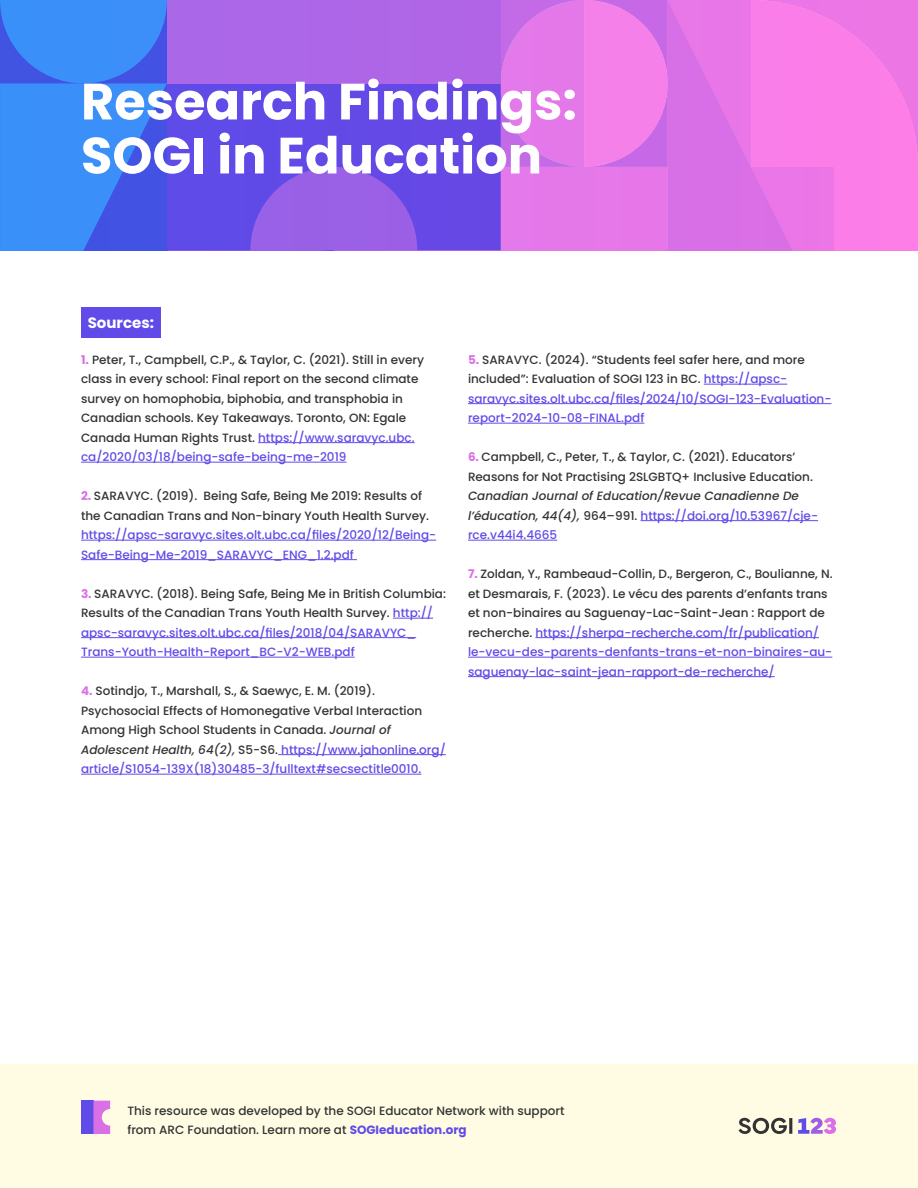
<style>
.page{position:relative;width:918px;height:1188px;background:#fff}
.page>*{position:absolute;margin:0;border:0;box-sizing:border-box;transform-origin:0 0}
.t1{font:700 51px/54px "Poppins";color:#fff}
.t2{font:700 15px "Poppins";color:#fff}
.t3{font:500 12px/19.5px "Poppins";color:#333}
.t4{font:500 12px/19.5px "Poppins";color:#604be8}
.t5{font:italic 500 12px/19.5px "Poppins";color:#333}
.s1{font-weight:700;color:#da6fe6}
.s2{color:#604be8}
.s3{color:#333}
.s4{font-style:italic}
.s5{font-style:normal}
.s6{font-style:normal;color:#604be8}
.s7{font-weight:700;color:#604be8}
</style>
<div class="page">
<svg style="left:0;top:0;width:918px;height:250px;background:#a46de9"></svg>
<div style="left:0;top:1064px;width:918px;height:124px;background:#fffce3"></div>
<div style="left:81px;top:1101px;width:12px;height:33px;background:#604be8"></div>
<svg style="left:739px;top:1118px;width:53px;height:16px"></svg>
<svg style="left:798px;top:1118px;width:38px;height:16px"></svg>
<svg style="left:93px;top:1101px;width:17px;height:33px"></svg>
<div style="left:81px;top:307px;width:80px;height:31px;background:#604be8"></div>
<hr style="left:258px;top:442px;width:157px;height:1px;background:#604be8">
<hr style="left:81px;top:462px;width:265px;height:1px;background:#604be8">
<hr style="left:81px;top:540px;width:355px;height:1px;background:#604be8">
<hr style="left:81px;top:559px;width:273px;height:1px;background:#604be8">
<hr style="left:393px;top:618px;width:40px;height:1px;background:#604be8">
<hr style="left:81px;top:637px;width:335px;height:1px;background:#604be8">
<hr style="left:81px;top:657px;width:274px;height:1px;background:#604be8">
<hr style="left:281px;top:754px;width:165px;height:1px;background:#604be8">
<hr style="left:81px;top:774px;width:340px;height:1px;background:#604be8">
<hr style="left:704px;top:384px;width:83px;height:1px;background:#604be8">
<hr style="left:468px;top:403px;width:363px;height:1px;background:#604be8">
<hr style="left:468px;top:423px;width:176px;height:1px;background:#604be8">
<hr style="left:641px;top:520px;width:177px;height:1px;background:#604be8">
<hr style="left:468px;top:540px;width:89px;height:1px;background:#604be8">
<hr style="left:535px;top:637px;width:284px;height:1px;background:#604be8">
<hr style="left:468px;top:657px;width:364px;height:1px;background:#604be8">
<hr style="left:468px;top:676px;width:307px;height:1px;background:#604be8">
<h1 class="t1" style="left:81px;top:75px;width:497px">Research Findings:<br>SOGI in Education</h1>
<p class="t2" style="left:88px;top:314px;width:68px">Sources:</p>
<p class="t3" style="left:81px;top:350px;width:345px"><span class="s1">1.</span> Peter, T., Campbell, C.P., &amp; Taylor, C. (2021). Still in every class in every school: Final report on the second climate survey on homophobia, biphobia, and transphobia in Canadian schools. Key Takeaways. Toronto, ON: Egale Canada Human Rights Trust. <span class="s2">https://www.saravyc.ubc. ca/2020/03/18/being-safe-being-me-2019</span></p>
<p class="t3" style="left:81px;top:486px;width:349px"><span class="s1">2.</span> SARAVYC. (2019). Being Safe, Being Me 2019: Results of the Canadian Trans and Non-binary Youth Health Survey.</p>
<p class="t4" style="left:81px;top:525px;width:357px">https://apsc-saravyc.sites.olt.ubc.ca/files/2020/12/Being-<br>Safe-Being-Me-2019_SARAVYC_ENG_1.2.pdf</p>
<p class="t4" style="left:81px;top:584px;width:367px"><span class="s1">3.</span> <span class="s3">SARAVYC. (2018). Being Safe, Being Me in British Columbia:<br>Results of the Canadian Trans Youth Health Survey.</span> http:// apsc-saravyc.sites.olt.ubc.ca/files/2018/04/SARAVYC_ Trans-Youth-Health-Report_BC-V2-WEB.pdf</p>
<p class="t3" style="left:81px;top:681px;width:366px"><span class="s1">4.</span> Sotindjo, T., Marshall, S., &amp; Saewyc, E. M. (2019).<br>Psychosocial Effects of Homonegative Verbal Interaction Among High School Students in Canada. <span class="s4">Journal of Adolescent Health, 64(2),</span> S5-S6. <span class="s2">https://www.jahonline.org/ article/S1054-139X(18)30485-3/fulltext#secsectitle0010.</span></p>
<p class="t4" style="left:468px;top:350px;width:365px"><span class="s1">5.</span> <span class="s3">SARAVYC. (2024). “Students feel safer here, and more included”: Evaluation of SOGI 123 in BC.</span> https://apsc&shy;saravyc.sites.olt.ubc.ca/files/2024/10/SOGI-123-Evaluation&shy;report-2024-10-08-FINAL.pdf</p>
<p class="t3" style="left:468px;top:447px;width:346px"><span class="s1">6.</span> Campbell, C., Peter, T., &amp; Taylor, C. (2021). Educators’<br>Reasons for Not Practising 2SLGBTQ+ Inclusive Education.</p>
<p class="t5" style="left:468px;top:486px;width:352px">Canadian Journal of Education/Revue Canadienne De l’éducation, 44(4), <span class="s5">964–991.</span> <span class="s6">https://doi.org/10.53967/cje&shy;rce.v44i4.4665</span></p>
<p class="t3" style="left:468px;top:564px;width:366px"><span class="s1">7.</span> Zoldan, Y., Rambeaud-Collin, D., Bergeron, C., Boulianne, N. et Desmarais, F. (2023). Le vécu des parents d’enfants trans et non-binaires au Saguenay-Lac-Saint-Jean : Rapport de recherche. <span class="s2">https://sherpa-recherche.com/fr/publication/ le-vecu-des-parents-denfants-trans-et-non-binaires-au&shy;saguenay-lac-saint-jean-rapport-de-recherche/</span></p>
<p class="t3" style="left:127px;top:1101px;width:439px">This resource was developed by the SOGI Educator Network with support from ARC Foundation. Learn more at <span class="s7">SOGIeducation.org</span></p>
</div>
